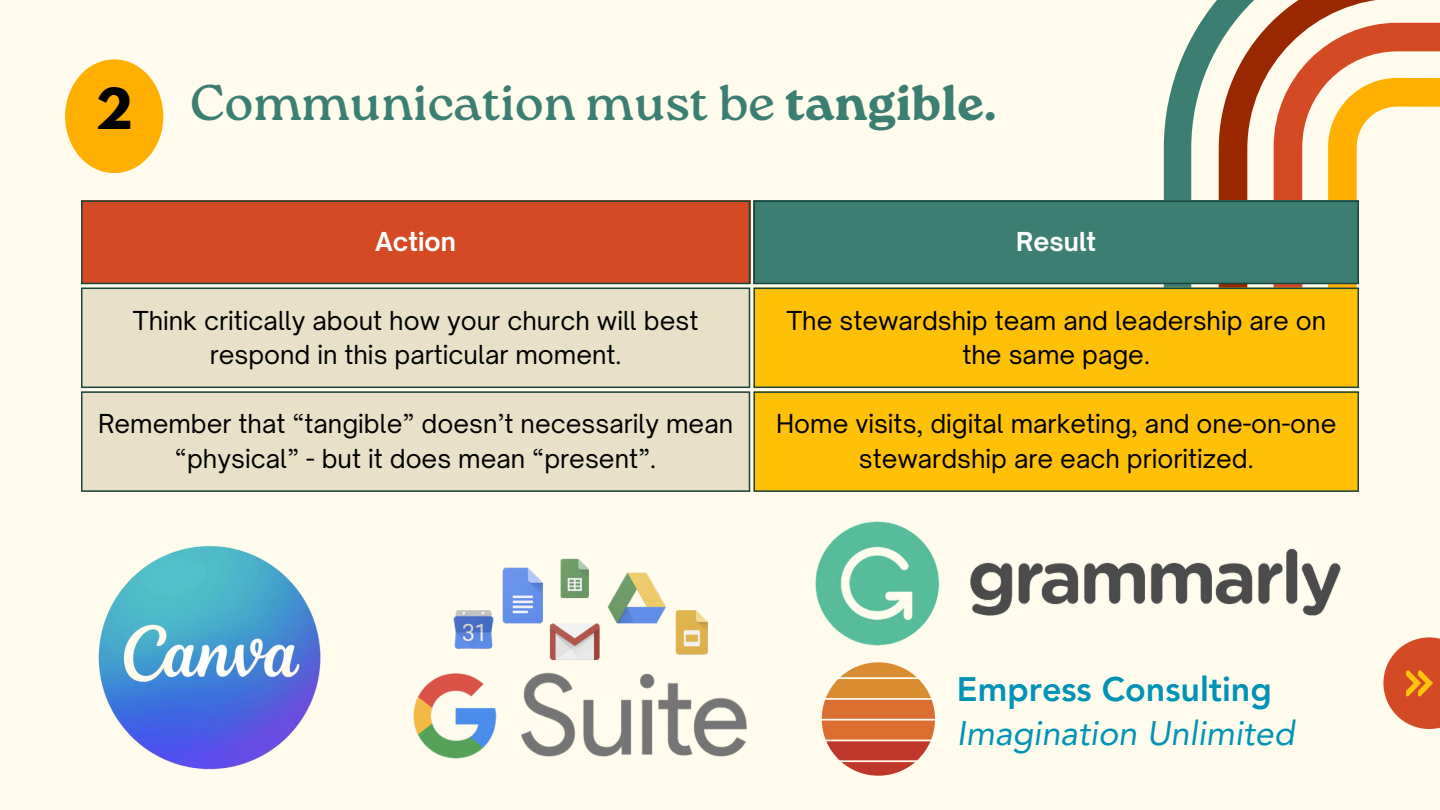
<style>
.page{position:relative;width:1440px;height:810px;background:#fffbed}
.page>*{position:absolute;margin:0;border:0;box-sizing:border-box;transform-origin:0 0}
.t1{font:50px "Roca One";color:#3c7f72}
.t2{font:700 50px "League Spartan";color:#000}
.t3{font:italic 34px "Avenir LT Pro";color:#0292b7}
.t4{font:800 34px "Avenir LT Pro";color:#0292b7}
.t5{font:25px/34.5px "Open Sauce One";color:#000;text-align:center}
.t6{font:700 25px "Open Sauce One";color:#fff}
.s1{font-family:"Roca One Bl"}
</style>
<div class="page">
<svg style="left:1164px;top:0;width:276px;height:289px"></svg>
<div style="left:81px;top:200px;width:669px;height:84px;background:#d34a24"></div>
<div style="left:754px;top:200px;width:605px;height:84px;background:#3c7f72"></div>
<div style="left:81px;top:289px;width:669px;height:201px;background:#e8e1c8"></div>
<div style="left:754px;top:289px;width:605px;height:201px;background:#ffc107"></div>
<hr style="left:81px;top:202px;width:1px;height:81px;background:#1b443c">
<hr style="left:749px;top:202px;width:1px;height:81px;background:#1b443c">
<hr style="left:81px;top:200px;width:669px;height:2px;background:#1b443c">
<hr style="left:81px;top:283px;width:669px;height:1px;background:#1b443c">
<hr style="left:754px;top:202px;width:1px;height:81px;background:#1b443c">
<hr style="left:1358px;top:202px;width:1px;height:81px;background:#1b443c">
<hr style="left:754px;top:200px;width:605px;height:2px;background:#1b443c">
<hr style="left:754px;top:283px;width:605px;height:1px;background:#1b443c">
<hr style="left:81px;top:289px;width:1px;height:98px;background:#1b443c">
<hr style="left:749px;top:289px;width:1px;height:98px;background:#1b443c">
<hr style="left:81px;top:288px;width:669px;height:1px;background:#1b443c">
<hr style="left:81px;top:387px;width:669px;height:1px;background:#1b443c">
<hr style="left:754px;top:289px;width:1px;height:98px;background:#1b443c">
<hr style="left:1358px;top:289px;width:1px;height:98px;background:#1b443c">
<hr style="left:754px;top:288px;width:605px;height:1px;background:#1b443c">
<hr style="left:754px;top:387px;width:605px;height:1px;background:#1b443c">
<hr style="left:81px;top:393px;width:1px;height:97px;background:#1b443c">
<hr style="left:749px;top:393px;width:1px;height:97px;background:#1b443c">
<hr style="left:81px;top:391px;width:669px;height:2px;background:#1b443c">
<hr style="left:81px;top:490px;width:669px;height:2px;background:#1b443c">
<hr style="left:754px;top:393px;width:1px;height:97px;background:#1b443c">
<hr style="left:1358px;top:393px;width:1px;height:97px;background:#1b443c">
<hr style="left:754px;top:391px;width:605px;height:2px;background:#1b443c">
<hr style="left:754px;top:490px;width:605px;height:2px;background:#1b443c">
<div style="left:1383px;top:637px;width:57px;height:92px;background:#d34a24"></div>
<svg style="left:1406px;top:670px;width:27px;height:26px"></svg>
<div style="left:65px;top:59px;width:98px;height:114px;background:#ffaf00;border-radius:50%"></div>
<img style="left:98px;top:545px;width:223px;height:225px">
<img style="left:413px;top:558px;width:334px;height:201px">
<img style="left:815px;top:521px;width:591px;height:136px">
<svg style="left:822px;top:662px;width:113px;height:114px"></svg>
<p class="t2" style="left:95px;top:84px;width:39px">2</p>
<p class="t1" style="left:190px;top:74px;width:808px">Communication must be <span class="s1">tangible.</span></p>
<p class="t6" style="left:375px;top:226px;width:82px">Action</p>
<p class="t6" style="left:1016px;top:226px;width:81px">Result</p>
<p class="t5" style="left:133px;top:303px;width:567px">Think critically about how your church will best respond in this particular moment.</p>
<p class="t5" style="left:786px;top:303px;width:541px">The stewardship team and leadership are on the same page.</p>
<p class="t5" style="left:98px;top:407px;width:637px">Remember that “tangible” doesn’t necessarily mean “physical” - but it does mean “present”.</p>
<p class="t5" style="left:776px;top:407px;width:562px">Home visits, digital marketing, and one-on-one stewardship are each prioritized.</p>
<p class="t4" style="left:957px;top:675px;width:316px">Empress Consulting</p>
<p class="t3" style="left:957px;top:719px;width:339px">Imagination Unlimited</p>
</div>
